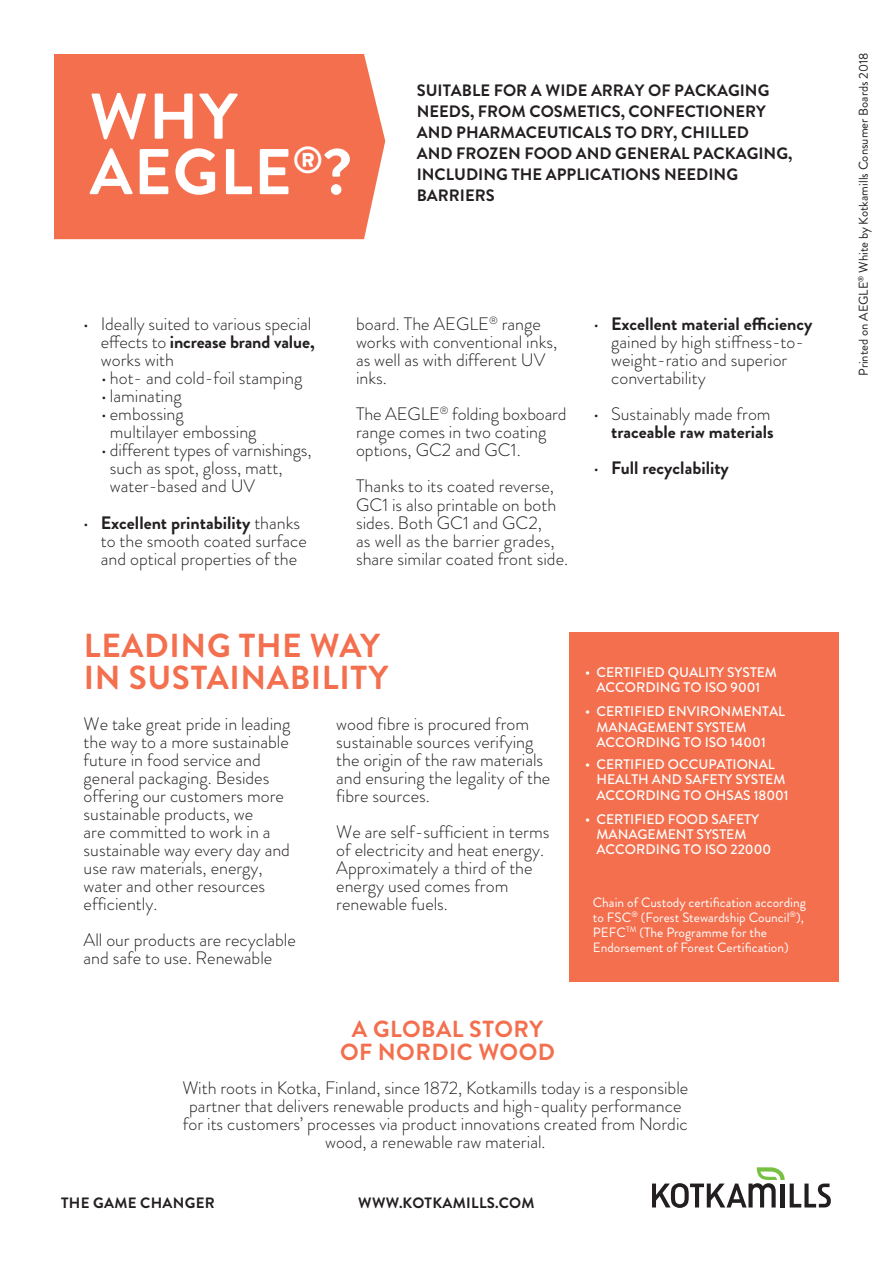
<style>
.page{position:relative;width:893px;height:1263px;background:#fff}
.page>*{position:absolute;margin:0;border:0;box-sizing:border-box;transform-origin:0 0}
.t1{font:700 64.5px/55.5px "Brandon Grotesque";letter-spacing:.02em;color:#fff}
.t2{font:700 33.3px/32.1px "Brandon Grotesque";letter-spacing:.02em;color:#f36f4e}
.t3{font:700 23.25px/23.2px "Brandon Grotesque";letter-spacing:.02em;color:#f36f4e;text-align:center}
.t4{font:300 18px/18px "Brandon Grotesque";color:#231f20}
.t5{font:700 18px "Brandon Grotesque";color:#231f20}
.t6{font:700 16.5px/21px "Brandon Grotesque";color:#231f20}
.t7{font:700 15px "Brandon Grotesque";letter-spacing:.02em;color:#231f20}
.t8{font:500 13.8px/15.1px "Brandon Grotesque";color:#fff}
.t9{font:13.5px/15px "Brandon Grotesque";color:#fff}
.t10{font:12.75px "Brandon Grotesque";color:#231f20}
.s1{font-weight:700}
.s2{font-weight:300}
</style>
<div class="page">
<div style="left:570px;top:632px;width:269px;height:350px;background:#f36f4e"></div>
<div style="left:54px;top:54px;width:331px;height:185px;background:#f36f4e"></div>
<svg style="left:652px;top:1167px;width:179px;height:41px"></svg>
<h1 class="t1" style="left:90px;top:90px;width:264px">WHY<br>AEGLE<sup>®</sup>?</h1>
<p class="t6" style="left:417px;top:80px;width:377px">SUITABLE FOR A WIDE ARRAY OF PACKAGING NEEDS, FROM COSMETICS, CONFECTIONERY AND PHARMACEUTICALS TO DRY, CHILLED<br>AND FROZEN FOOD AND GENERAL PACKAGING, INCLUDING THE APPLICATIONS NEEDING BARRIERS</p>
<p class="t4" style="left:101px;top:315px;width:215px;text-indent:-18px">• Ideally suited to various special effects to <span class="s1">increase brand value, </span>works with</p>
<p class="t4" style="left:101px;top:369px;width:203px">• hot- and cold-foil stamping</p>
<p class="t4" style="left:101px;top:387px;width:82px">•laminating</p>
<p class="t4" style="left:110px;top:405px;width:148px;text-indent:-9px">• embossing multilayer embossing</p>
<p class="t4" style="left:110px;top:441px;width:203px;text-indent:-9px">• different types of varnishings, such as spot, gloss, matt, water-based and UV</p>
<p class="t4" style="left:101px;top:513px;width:207px;text-indent:-18px">• <span class="s1">Excellent printability</span> thanks to the smooth coated surface and optical properties of the</p>
<p class="t4" style="left:356px;top:315px;width:203px">board. The AEGLE<sup>®</sup> range works with conventional inks, as well as with different UV inks.</p>
<p class="t4" style="left:356px;top:405px;width:212px">The AEGLE<sup>®</sup> folding boxboard range comes in two coating options, GC2 and GC1.</p>
<p class="t4" style="left:356px;top:477px;width:214px">Thanks to its coated reverse,<br>GC1 is also printable on both sides. Both GC1 and GC2,<br>as well as the barrier grades, share similar coated front side.</p>
<p class="t4" style="left:611px;top:315px;width:203px;text-indent:-18px">• <span class="s1">Excellent material efficiency </span>gained by high stiffness-to&shy;weight-ratio and superior convertability</p>
<p class="t4" style="left:593px;top:405px;width:179px">• Sustainably made from</p>
<p class="t5" style="left:611px;top:420px;width:164px">traceable raw materials</p>
<p class="t5" style="left:593px;top:456px;width:137px"><span class="s2">•</span> Full recyclability</p>
<h2 class="t2" style="left:84px;top:630px;width:306px">LEADING THE WAY<br>IN SUSTAINABILITY</h2>
<p class="t4" style="left:84px;top:714px;width:208px">We take great pride in leading the way to a more sustainable future in food service and general packaging. Besides offering our customers more sustainable products, we<br>are committed to work in a sustainable way every day and use raw materials, energy, water and other resources efficiently.</p>
<p class="t4" style="left:84px;top:930px;width:214px">All our products are recyclable and safe to use. Renewable</p>
<p class="t4" style="left:336px;top:714px;width:216px">wood fibre is procured from sustainable sources verifying the origin of the raw materials and ensuring the legality of the fibre sources.</p>
<p class="t4" style="left:336px;top:822px;width:215px">We are self-sufficient in terms of electricity and heat energy.<br>Approximately a third of the energy used comes from renewable fuels.</p>
<p class="t8" style="left:585px;top:665px;width:193px;text-align:center">• CERTIFIED QUALITY SYSTEM<br>ACCORDING TO ISO 9001</p>
<p class="t8" style="left:596px;top:704px;width:190px;text-indent:-11px">• CERTIFIED ENVIRONMENTAL<br>MANAGEMENT SYSTEM<br>ACCORDING TO ISO 14001</p>
<p class="t8" style="left:596px;top:757px;width:194px;text-indent:-11px">• CERTIFIED OCCUPATIONAL<br>HEALTH AND SAFETY SYSTEM<br>ACCORDING TO OHSAS 18001</p>
<p class="t8" style="left:596px;top:811px;width:176px;text-indent:-11px">• CERTIFIED FOOD SAFETY<br>MANAGEMENT SYSTEM<br>ACCORDING TO ISO 22000</p>
<p class="t9" style="left:593px;top:895px;width:215px">Chain of Custody certification according to FSC<sup>®</sup> (Forest Stewardship Council<sup>®</sup>), PEFC<sup>TM</sup> (The Programme for the Endorsement of Forest Certification)</p>
<p class="t3" style="left:340px;top:1017px;width:216px">A GLOBAL STORY<br>OF NORDIC WOOD</p>
<p class="t4" style="left:182px;top:1079px;width:507px;text-align:center">With roots in Kotka, Finland, since 1872, Kotkamills today is a responsible partner that delivers renewable products and high-quality performance for its customers’ processes via product innovations created from Nordic wood, a renewable raw material.</p>
<p class="t7" style="left:61px;top:1192px;width:155px">THE GAME CHANGER</p>
<p class="t7" style="left:358px;top:1192px;width:178px">WWW.KOTKAMILLS.COM</p>
<p class="t10" style="left:855px;top:376px;width:325px;rotate:-90deg">Printed on AEGLE<sup>®</sup> White by Kotkamills Consumer Boards 2018</p>
</div>
